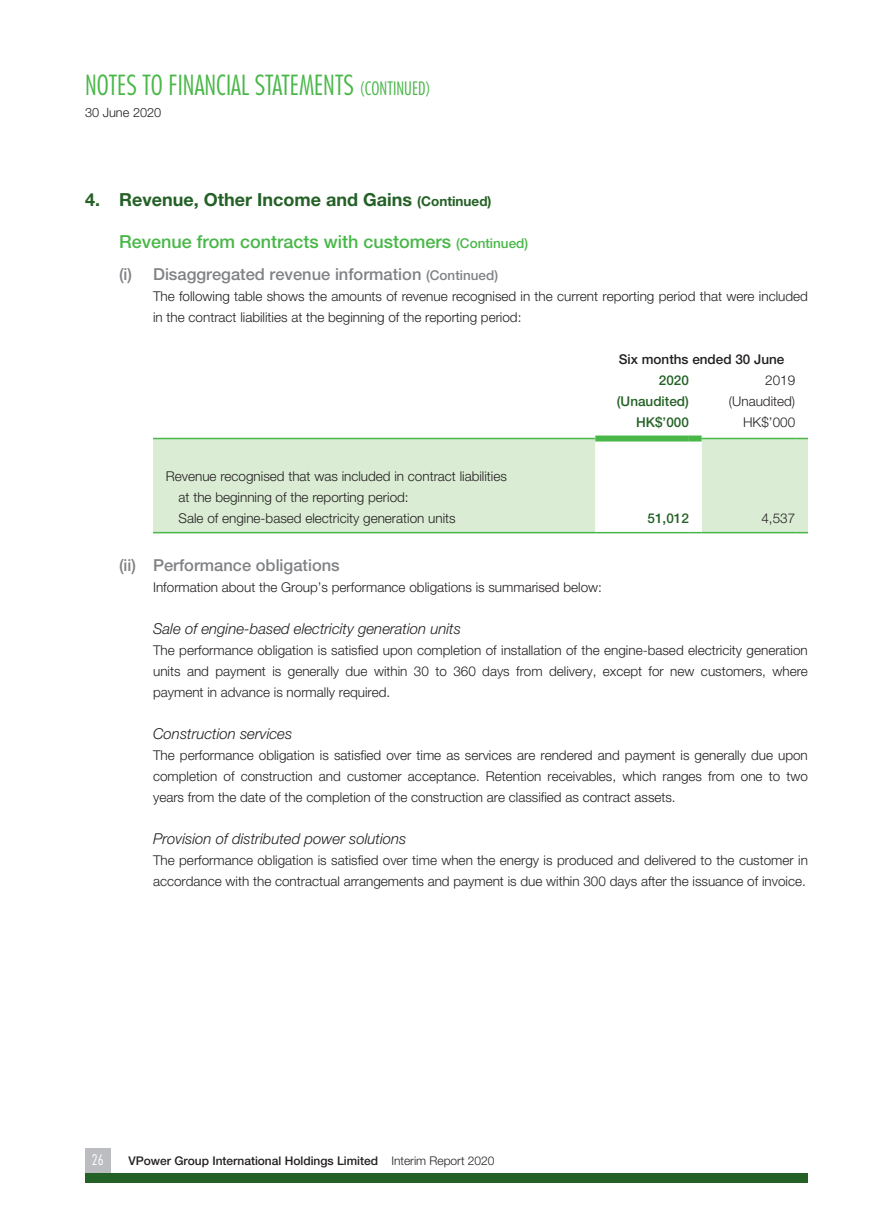
<style>
.page{position:relative;width:893px;height:1212px;background:#fff}
.page>*{position:absolute;margin:0;border:0;box-sizing:border-box;transform-origin:0 0}
.t1{font:300 condensed 27px "Futura Std";color:#49b748}
.t2{font:500 18px "Helvetica Neue LT Std";color:#49b748}
.t3{font:700 18px "Helvetica Neue LT Std";color:#246126}
.t4{font:500 16.5px "Helvetica Neue LT Std";color:#808285}
.t5{font:italic 300 15px "Helvetica Neue LT Std";color:#231f20}
.t6{font:300 condensed 14.25px "Futura Std";color:#fff}
.t7{font:300 13.5px/21px "Helvetica Neue LT Std";color:#231f20}
.t8{font:500 13.5px "Helvetica Neue LT Std";color:#246126}
.t9{font:500 13.5px "Helvetica Neue LT Std";color:#231f20}
.t10{font:300 12.75px "Helvetica Neue LT Std";color:#231f20}
.t11{font:500 12px "Helvetica Neue LT Std";color:#231f20}
.s1{font-size:18px}
.s2{font-size:13.5px}
.s3{font-weight:300}
</style>
<div class="page">
<div style="left:85px;top:1148px;width:26px;height:25px;background:#bcbdc0"></div>
<div style="left:85px;top:1173px;width:723px;height:10px;background:#246126"></div>
<div style="left:153px;top:439px;width:655px;height:93px;background:#daecd4"></div>
<hr style="left:153px;top:532px;width:442px;height:1px;background:#49b748">
<svg style="left:595px;top:441px;width:107px;height:92px"></svg>
<hr style="left:702px;top:532px;width:93px;height:1px;background:#49b748">
<svg style="left:795px;top:532px;width:13px;height:1px"></svg>
<hr style="left:153px;top:438px;width:442px;height:1px;background:#49b748">
<hr style="left:702px;top:438px;width:93px;height:1px;background:#49b748">
<svg style="left:795px;top:438px;width:13px;height:1px"></svg>
<div style="left:595px;top:435px;width:94px;height:6px;background:#49b748"></div>
<div style="left:689px;top:435px;width:13px;height:6px;background:#49b748"></div>
<h1 class="t1" style="left:85px;top:69px;width:347px">NOTES TO FINANCIAL STATEMENTS <span class="s1">(CONTINUED)</span></h1>
<p class="t10" style="left:85px;top:105px;width:78px">30 June 2020</p>
<h2 class="t3" style="left:85px;top:189px;width:408px">4. Revenue, Other Income and Gains <span class="s2">(Continued)</span></h2>
<h2 class="t2" style="left:119px;top:231px;width:411px">Revenue from contracts with customers <span class="s2">(Continued)</span></h2>
<p class="t4" style="left:119px;top:264px;width:380px">(i) Disaggregated revenue information <span class="s2">(Continued)</span></p>
<p class="t7" style="left:153px;top:285px;width:656px">The following table shows the amounts of revenue recognised in the current reporting period that were included in the contract liabilities at the beginning of the reporting period:</p>
<p class="t9" style="left:619px;top:351px;width:167px">Six months ended 30 June</p>
<p class="t8" style="left:659px;top:372px;width:32px">2020</p>
<p class="t7" style="left:765px;top:369px;width:32px">2019</p>
<p class="t8" style="left:617px;top:393px;width:74px">(Unaudited)</p>
<p class="t7" style="left:729px;top:390px;width:68px">(Unaudited)</p>
<p class="t8" style="left:636px;top:414px;width:54px">HK$’000</p>
<p class="t7" style="left:743px;top:411px;width:54px">HK$’000</p>
<p class="t7" style="left:179px;top:466px;width:330px;text-indent:-13px">Revenue recognised that was included in contract liabilities at the beginning of the reporting period:<br>Sale of engine-based electricity generation units</p>
<p class="t8" style="left:648px;top:510px;width:43px">51,012</p>
<p class="t7" style="left:761px;top:508px;width:35px">4,537</p>
<p class="t4" style="left:119px;top:555px;width:222px">(ii) Performance obligations</p>
<p class="t7" style="left:153px;top:576px;width:450px">Information about the Group’s performance obligations is summarised below:</p>
<p class="t5" style="left:153px;top:619px;width:309px">Sale of engine-based electricity generation units</p>
<p class="t7" style="left:153px;top:639px;width:656px;text-align:justify">The performance obligation is satisfied upon completion of installation of the engine-based electricity generation units and payment is generally due within 30 to 360 days from delivery, except for new customers, where payment in advance is normally required.</p>
<p class="t5" style="left:153px;top:724px;width:141px">Construction services</p>
<p class="t7" style="left:153px;top:744px;width:656px;text-align:justify">The performance obligation is satisfied over time as services are rendered and payment is generally due upon completion of construction and customer acceptance. Retention receivables, which ranges from one to two years from the date of the completion of the construction are classified as contract assets.</p>
<p class="t5" style="left:153px;top:829px;width:255px">Provision of distributed power solutions</p>
<p class="t7" style="left:153px;top:849px;width:656px">The performance obligation is satisfied over time when the energy is produced and delivered to the customer in accordance with the contractual arrangements and payment is due within 300 days after the issuance of invoice.</p>
<p class="t6" style="left:92px;top:1151px;width:13px">26</p>
<p class="t11" style="left:129px;top:1154px;width:367px">VPower Group International Holdings Limited <span class="s3">Interim Report 2020</span></p>
</div>
